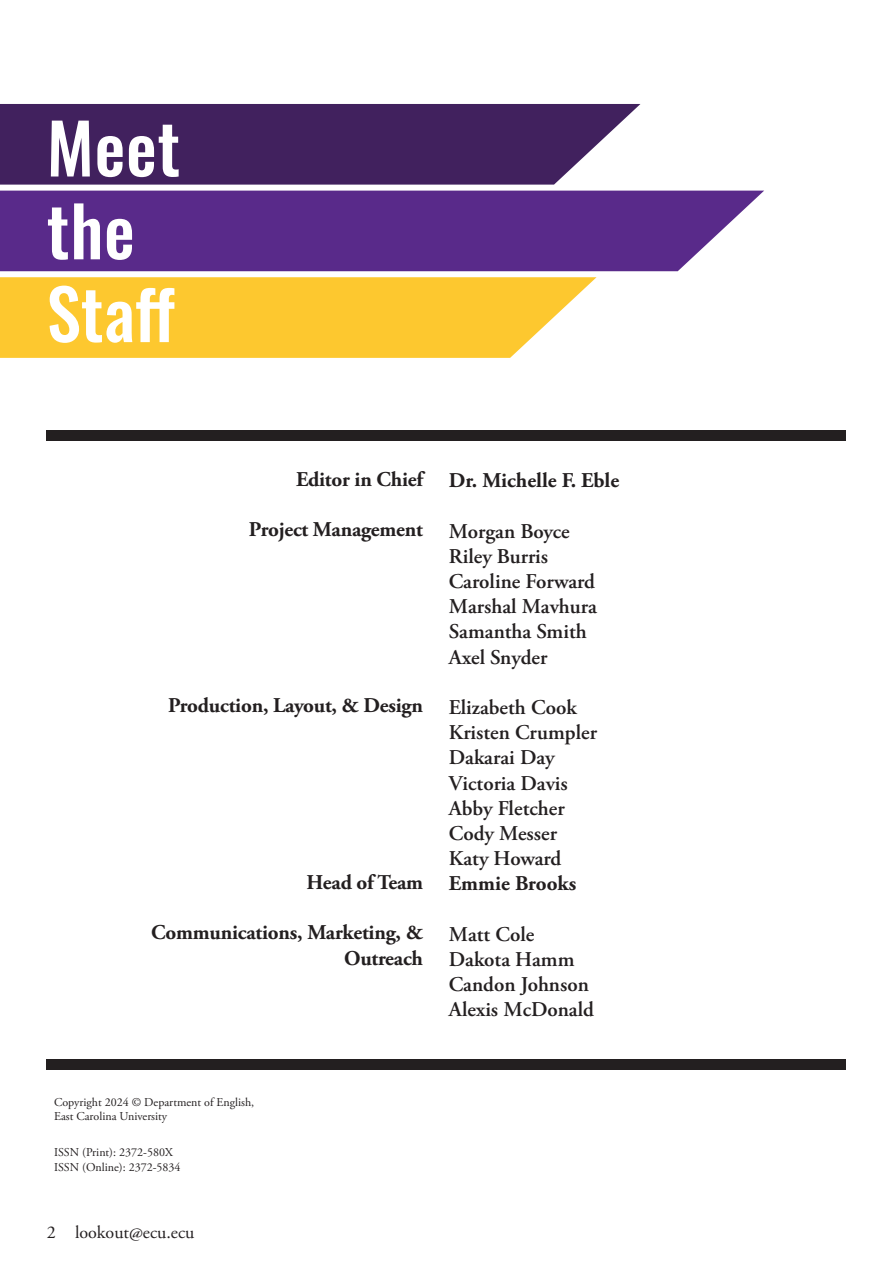
<style>
.page{position:relative;width:893px;height:1263px;background:#fff}
.page>*{position:absolute;margin:0;border:0;box-sizing:border-box;transform-origin:0 0}
.t1{font:500 69px "Oswald";letter-spacing:.01em;color:#fff}
.t2{font:600 21px/25.2px "Adobe Garamond Pro";color:#231f20}
.Left_Justify{font:700 21px/25.2px "Adobe Garamond Pro";letter-spacing:-.01em;color:#231f20;text-align:right}
.t3{font:18px "Adobe Garamond Pro";color:#231f20}
.Center{font:12px/14.4px "Adobe Garamond Pro";color:#231f20}
</style>
<div class="page">
<div style="left:47px;top:430px;width:799px;height:11px;background:#231f20"></div>
<div style="left:46px;top:1059px;width:800px;height:11px;background:#231f20"></div>
<svg style="left:0;top:104px;width:640px;height:81px;background:#4e3069"></svg>
<div style="left:0;top:191px;width:764px;height:80px;background:#592a8a"></div>
<svg style="left:0;top:277px;width:597px;height:81px;background:#fdcc3e"></svg>
<p class="t1" style="left:47px;top:112px;width:135px">Meet</p>
<p class="t1" style="left:47px;top:195px;width:90px">the</p>
<p class="t1" style="left:47px;top:278px;width:130px">Staff</p>
<p class="Left_Justify" style="left:296px;top:467px;width:129px">Editor in Chief</p>
<p class="Left_Justify" style="left:249px;top:517px;width:176px">Project Management</p>
<p class="Left_Justify" style="left:168px;top:694px;width:257px">Production, Layout, &amp; Design</p>
<p class="Left_Justify" style="left:307px;top:870px;width:118px">Head of Team</p>
<p class="Left_Justify" style="left:151px;top:920px;width:273px">Communications, Marketing, &amp;<br>Outreach</p>
<p class="Left_Justify" style="left:449px;top:468px;width:172px">Dr. Michelle F. Eble</p>
<p class="t2" style="left:449px;top:518px;width:122px">Morgan Boyce</p>
<p class="t2" style="left:449px;top:544px;width:101px">Riley Burris</p>
<p class="t2" style="left:449px;top:569px;width:147px">Caroline Forward</p>
<p class="t2" style="left:449px;top:594px;width:149px">Marshal Mavhura</p>
<p class="t2" style="left:449px;top:619px;width:139px">Samantha Smith</p>
<p class="t2" style="left:449px;top:644px;width:100px">Axel Snyder</p>
<p class="t2" style="left:449px;top:695px;width:129px">Elizabeth Cook</p>
<p class="t2" style="left:449px;top:720px;width:150px">Kristen Crumpler</p>
<p class="t2" style="left:449px;top:745px;width:107px">Dakarai Day</p>
<p class="t2" style="left:449px;top:770px;width:120px">Victoria Davis</p>
<p class="t2" style="left:449px;top:796px;width:117px">Abby Fletcher</p>
<p class="t2" style="left:449px;top:821px;width:110px">Cody Messer</p>
<p class="t2" style="left:449px;top:846px;width:114px">Katy Howard</p>
<p class="Left_Justify" style="left:449px;top:871px;width:129px">Emmie Brooks</p>
<p class="t2" style="left:449px;top:922px;width:87px">Matt Cole</p>
<p class="t2" style="left:449px;top:947px;width:127px">Dakota Hamm</p>
<p class="t2" style="left:449px;top:972px;width:146px">Candon Johnson<br>Alexis McDonald</p>
<p class="Center" style="left:54px;top:1095px;width:202px">Copyright 2024 © Department of English,<br>East Carolina University</p>
<p class="Center" style="left:54px;top:1146px;width:120px">ISSN (Print): 2372-580X</p>
<p class="Center" style="left:54px;top:1160px;width:128px">ISSN (Online): 2372-5834</p>
<p class="t3" style="left:47px;top:1222px;width:10px">2</p>
<p class="t3" style="left:75px;top:1222px;width:121px">lookout@ecu.ecu</p>
</div>
